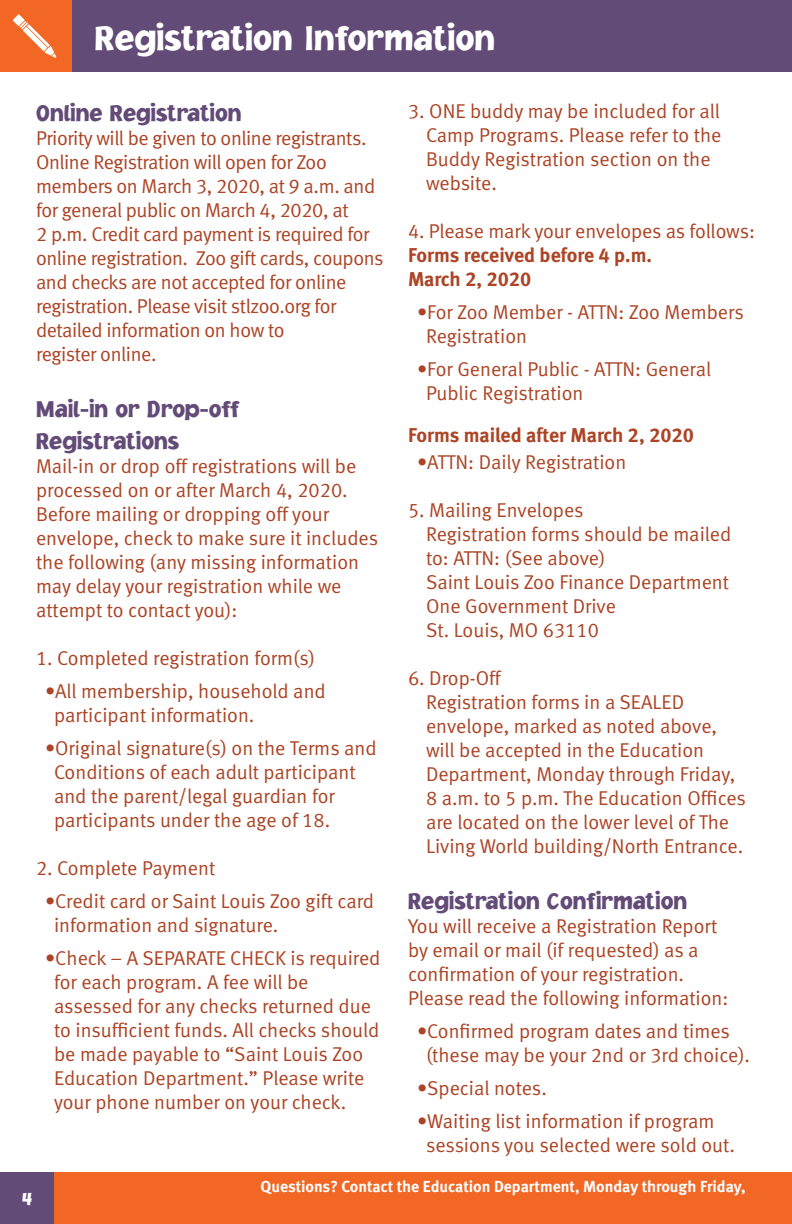
<style>
.page{position:relative;width:792px;height:1224px;background:#fff}
.page>*{position:absolute;margin:0;border:0;box-sizing:border-box;transform-origin:0 0}
.t1{font:900 36px "Jacoby ICG";color:#fff}
.t2{font:900 24px/32px "Jacoby ICG";color:#634b78}
.t3{font:20px/24px "Meta Normal LF";color:#ac4425}
.t4{font:20px/24px "Meta Normal LF";letter-spacing:-.02em;color:#ac4425}
.t5{font:20px/24px "Meta Bold LF";color:#ac4425}
.t6{font:900 20px "Jacoby ICG";color:#fff}
.t7{font:16px "Meta Bold LF";color:#fff}
</style>
<div class="page">
<div style="left:0;top:0;width:792px;height:72px;background:#634b78"></div>
<div style="left:0;top:0;width:72px;height:72px;background:#f26724"></div>
<div style="left:0;top:1172px;width:792px;height:52px;background:#f26724"></div>
<div style="left:0;top:1172px;width:54px;height:52px;background:#634b78"></div>
<svg style="left:13px;top:14px;width:43px;height:44px"></svg>
<h1 class="t1" style="left:95px;top:17px;width:401px">Registration Information</h1>
<p class="t2" style="left:36px;top:97px;width:207px">Online Registration</p>
<p class="t4" style="left:36px;top:126px;width:349px">Priority will be given to online registrants.<br>Online Registration will open for Zoo members on March 3, 2020, at 9 a.m. and for general public on March 4, 2020, at<br>2 p.m. Credit card payment is required for online registration. Zoo gift cards, coupons and checks are not accepted for online registration. Please visit stlzoo.org for detailed information on how to<br>register online.</p>
<p class="t2" style="left:36px;top:393px;width:205px">Mail-in or Drop-off<br>Registrations</p>
<p class="t3" style="left:36px;top:454px;width:344px">Mail-in or drop off registrations will be processed on or after March 4, 2020.<br>Before mailing or dropping off your envelope, check to make sure it includes the following (any missing information may delay your registration while we attempt to contact you):</p>
<p class="t3" style="left:36px;top:646px;width:281px">1. Completed registration form(s)</p>
<p class="t3" style="left:54px;top:679px;width:273px;text-indent:-9px">•All membership, household and participant information.</p>
<p class="t3" style="left:54px;top:736px;width:324px;text-indent:-9px">•Original signature(s) on the Terms and Conditions of each adult participant and the parent/legal guardian for participants under the age of 18.</p>
<p class="t3" style="left:36px;top:856px;width:181px">2. Complete Payment</p>
<p class="t3" style="left:54px;top:889px;width:322px;text-indent:-9px">•Credit card or Saint Louis Zoo gift card information and signature.</p>
<p class="t3" style="left:54px;top:946px;width:328px;text-indent:-9px">•Check – A SEPARATE CHECK is required for each program. A fee will be assessed for any checks returned due to insufficient funds. All checks should be made payable to “Saint Louis Zoo Education Department.” Please write your phone number on your check.</p>
<p class="t3" style="left:426px;top:99px;width:297px;text-indent:-18px">3. ONE buddy may be included for all<br>Camp Programs. Please refer to the<br>Buddy Registration section on the website.</p>
<p class="t3" style="left:408px;top:219px;width:349px">4. Please mark your envelopes as follows:</p>
<p class="t5" style="left:408px;top:243px;width:246px">Forms received before 4 p.m.<br>March 2, 2020</p>
<p class="t3" style="left:426px;top:300px;width:319px;text-indent:-9px">•For Zoo Member - ATTN: Zoo Members<br>Registration</p>
<p class="t3" style="left:426px;top:357px;width:287px;text-indent:-9px">•For General Public - ATTN: General<br>Public Registration</p>
<p class="t5" style="left:408px;top:423px;width:288px">Forms mailed after March 2, 2020</p>
<p class="t3" style="left:417px;top:450px;width:211px">•ATTN: Daily Registration</p>
<p class="t3" style="left:426px;top:498px;width:307px;text-indent:-18px">5. Mailing Envelopes<br>Registration forms should be mailed to: ATTN: (See above)<br>Saint Louis Zoo Finance Department<br>One Government Drive<br>St. Louis, MO 63110</p>
<p class="t3" style="left:426px;top:666px;width:322px;text-indent:-18px">6. Drop-Off<br>Registration forms in a SEALED envelope, marked as noted above, will be accepted in the Education<br>Department, Monday through Friday,<br>8 a.m. to 5 p.m. The Education Offices are located on the lower level of The<br>Living World building/North Entrance.</p>
<p class="t2" style="left:408px;top:884px;width:281px">Registration Confirmation</p>
<p class="t3" style="left:408px;top:914px;width:322px">You will receive a Registration Report by email or mail (if requested) as a confirmation of your registration.<br>Please read the following information:</p>
<p class="t3" style="left:426px;top:1019px;width:326px;text-indent:-9px">•Confirmed program dates and times (these may be your 2nd or 3rd choice).</p>
<p class="t3" style="left:417px;top:1076px;width:131px">•Special notes.</p>
<p class="t3" style="left:426px;top:1109px;width:311px;text-indent:-9px">•Waiting list information if program sessions you selected were sold out.</p>
<p class="t6" style="left:22px;top:1187px;width:12px">4</p>
<p class="t7" style="left:261px;top:1177px;width:487px">Questions? Contact the Education Department, Monday through Friday,</p>
</div>
